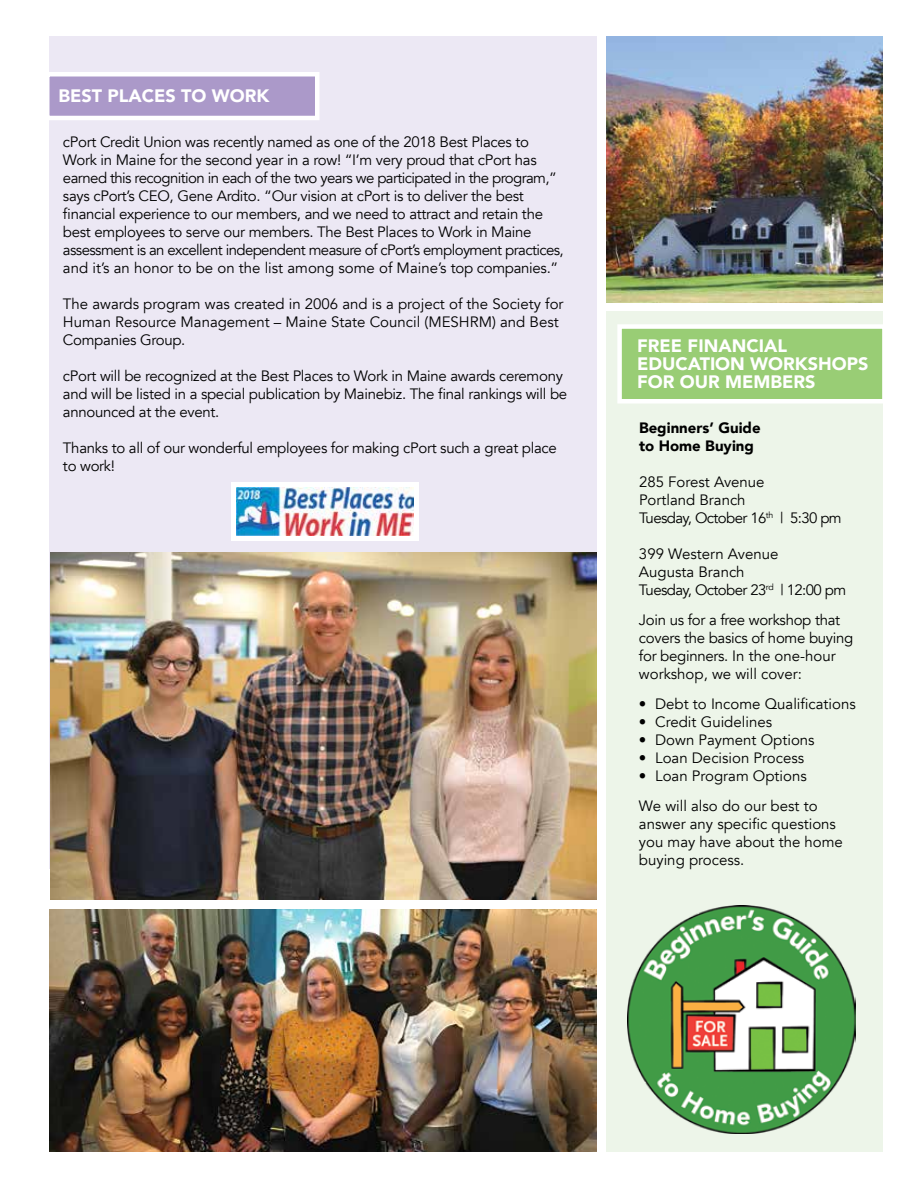
<style>
.page{position:relative;width:918px;height:1188px;background:#fff}
.page>*{position:absolute;margin:0;border:0;box-sizing:border-box;transform-origin:0 0}
.t1{font:900 18px/18px "Avenir";color:#fff}
.t2{font:15px/18px "Avenir";letter-spacing:-.02em;color:#000}
.t3{font:15px/18px "Avenir";color:#000}
.t4{font:900 15px/18px "Avenir";color:#000}
</style>
<div class="page">
<div style="left:606px;top:311px;width:276px;height:841px;background:#edf5e9"></div>
<img style="left:606px;top:36px;width:276px;height:267px">
<div style="left:49px;top:36px;width:548px;height:832px;background:#ece8f4"></div>
<img style="left:51px;top:552px;width:546px;height:348px">
<div style="left:231px;top:482px;width:187px;height:59px;background:#fff"></div>
<img style="left:237px;top:488px;width:176px;height:48px">
<div style="left:620px;top:327px;width:264px;height:74px;background:#99cd75"></div>
<div style="left:617px;top:324px;width:270px;height:80px;border:4px solid #fff"></div>
<div style="left:47px;top:74px;width:270px;height:44px;background:#ab99c9"></div>
<div style="left:45px;top:72px;width:275px;height:48px;border:4px solid #fff"></div>
<img style="left:628px;top:906px;width:227px;height:227px">
<img style="left:49px;top:909px;width:548px;height:243px">
<p class="t1" style="left:58px;top:87px;width:212px">BEST PLACES TO WORK</p>
<p class="t2" style="left:63px;top:133px;width:502px">cPort Credit Union was recently named as one of the 2018 Best Places to Work in Maine for the second year in a row! “I’m very proud that cPort has earned this recognition in each of the two years we participated in the program,” says cPort’s CEO, Gene Ardito. “Our vision at cPort is to deliver the best financial experience to our members, and we need to attract and retain the best employees to serve our members. The Best Places to Work in Maine assessment is an excellent independent measure of cPort’s employment practices, and it’s an honor to be on the list among some of Maine’s top companies.”</p>
<p class="t3" style="left:63px;top:295px;width:502px">The awards program was created in 2006 and is a project of the Society for<br>Human Resource Management – Maine State Council (MESHRM) and Best<br>Companies Group.</p>
<p class="t2" style="left:63px;top:367px;width:506px">cPort will be recognized at the Best Places to Work in Maine awards ceremony and will be listed in a special publication by Mainebiz. The final rankings will be announced at the event.</p>
<p class="t2" style="left:63px;top:439px;width:495px">Thanks to all of our wonderful employees for making cPort such a great place to work!</p>
<p class="t1" style="left:637px;top:336px;width:233px">FREE FINANCIAL<br>EDUCATION WORKSHOPS<br>FOR OUR MEMBERS</p>
<p class="t4" style="left:639px;top:418px;width:123px">Beginners’ Guide to Home Buying</p>
<p class="t3" style="left:639px;top:473px;width:204px">285 Forest Avenue<br>Portland Branch<br>Tuesday, October 16<sup>th</sup> | 5:30 pm</p>
<p class="t3" style="left:639px;top:545px;width:209px">399 Western Avenue<br>Augusta Branch<br>Tuesday, October 23<sup>rd</sup> | 12:00 pm</p>
<p class="t2" style="left:639px;top:611px;width:216px">Join us for a free workshop that covers the basics of home buying for beginners. In the one-hour workshop, we will cover:</p>
<p class="t3" style="left:639px;top:695px;width:218px">• Debt to Income Qualifications</p>
<p class="t3" style="left:639px;top:713px;width:135px">• Credit Guidelines</p>
<p class="t3" style="left:639px;top:731px;width:177px">• Down Payment Options</p>
<p class="t3" style="left:639px;top:749px;width:167px">• Loan Decision Process</p>
<p class="t3" style="left:639px;top:761px;width:180px;line-height:30px">• Loan Program Options<br>We will also do our best to</p>
<p class="t3" style="left:639px;top:815px;width:205px">answer any specific questions you may have about the home buying process.</p>
</div>
